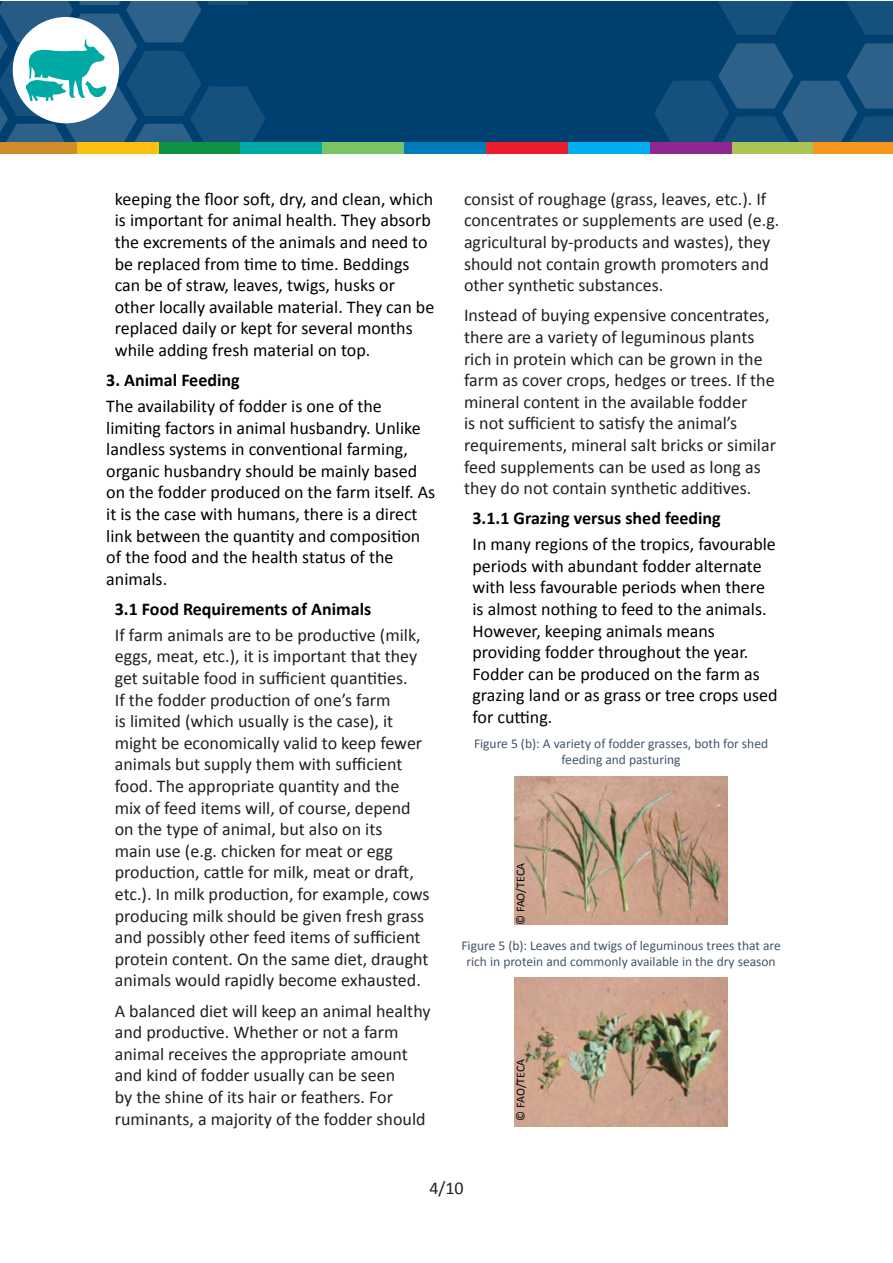
<style>
.page{position:relative;width:893px;height:1263px;background:#fff}
.page>*{position:absolute;margin:0;border:0;box-sizing:border-box;transform-origin:0 0}
.Body_Text{font:18px/21.6px "Calibri";color:#231f20}
.Body_Text-2{font:18px/21.6px "Calibri";color:#000}
.Body_Text-3{font:700 18px "Calibri";color:#000}
.List_Paragraph{font:700 18px "Calibri";color:#000}
.t1{font:13.5px/16.2px "Calibri";color:#44546a;text-align:center}
.t2{font:12px "Calibri";letter-spacing:-.01em;color:#040503}
</style>
<div class="page">
<img style="left:515px;top:776px;width:212px;height:149px">
<img style="left:515px;top:978px;width:212px;height:149px">
<div style="left:0;top:1px;width:893px;height:145px;background:#004071"></div>
<svg style="left:847px;top:1px;width:46px;height:34px"></svg>
<svg style="left:718px;top:1px;width:75px;height:34px"></svg>
<svg style="left:654px;top:43px;width:239px;height:111px"></svg>
<div style="left:813px;top:142px;width:80px;height:12px;background:#f7951d"></div>
<div style="left:732px;top:142px;width:81px;height:12px;background:#aac455"></div>
<div style="left:650px;top:142px;width:81px;height:12px;background:#90268f"></div>
<div style="left:568px;top:142px;width:81px;height:12px;background:#00aeef"></div>
<div style="left:486px;top:142px;width:82px;height:12px;background:#eb1c2c"></div>
<div style="left:404px;top:142px;width:82px;height:12px;background:#007cbb"></div>
<div style="left:322px;top:142px;width:82px;height:12px;background:#7bc465"></div>
<div style="left:240px;top:142px;width:82px;height:12px;background:#00a9a3"></div>
<svg style="left:0;top:1px;width:265px;height:153px"></svg>
<p class="Body_Text-2" style="left:115px;top:188px;width:321px">keeping the floor soft, dry, and clean, which is important for animal health. They absorb the excrements of the animals and need to be replaced from time to time. Beddings can be of straw, leaves, twigs, husks or other locally available material. They can be replaced daily or kept for several months while adding fresh material on top.</p>
<p class="Body_Text-3" style="left:106px;top:369px;width:135px">3. Animal Feeding</p>
<p class="Body_Text-2" style="left:106px;top:395px;width:330px">The availability of fodder is one of the limiting factors in animal husbandry. Unlike landless systems in conventional farming, organic husbandry should be mainly based on the fodder produced on the farm itself. As it is the case with humans, there is a direct link between the quantity and composition of the food and the health status of the animals.</p>
<p class="Body_Text-3" style="left:115px;top:597px;width:258px">3.1 Food Requirements of Animals</p>
<p class="Body_Text" style="left:115px;top:624px;width:316px">If farm animals are to be productive (milk, eggs, meat, etc.), it is important that they get suitable food in sufficient quantities.<br>If the fodder production of one’s farm<br>is limited (which usually is the case), it might be economically valid to keep fewer animals but supply them with sufficient food. The appropriate quantity and the mix of feed items will, of course, depend on the type of animal, but also on its<br>main use (e.g. chicken for meat or egg production, cattle for milk, meat or draft, etc.). In milk production, for example, cows producing milk should be given fresh grass and possibly other feed items of sufficient protein content. On the same diet, draught animals would rapidly become exhausted.</p>
<p class="Body_Text" style="left:115px;top:1000px;width:317px">A balanced diet will keep an animal healthy and productive. Whether or not a farm animal receives the appropriate amount and kind of fodder usually can be seen<br>by the shine of its hair or feathers. For ruminants, a majority of the fodder should</p>
<p class="Body_Text" style="left:464px;top:188px;width:317px">consist of roughage (grass, leaves, etc.). If concentrates or supplements are used (e.g. agricultural by-products and wastes), they should not contain growth promoters and other synthetic substances.</p>
<p class="Body_Text" style="left:464px;top:305px;width:313px">Instead of buying expensive concentrates, there are a variety of leguminous plants rich in protein which can be grown in the farm as cover crops, hedges or trees. If the mineral content in the available fodder<br>is not sufficient to satisfy the animal’s requirements, mineral salt bricks or similar feed supplements can be used as long as they do not contain synthetic additives.</p>
<p class="List_Paragraph" style="left:472px;top:507px;width:250px">3.1.1 Grazing versus shed feeding</p>
<p class="Body_Text-2" style="left:472px;top:533px;width:307px">In many regions of the tropics, favourable periods with abundant fodder alternate with less favourable periods when there is almost nothing to feed to the animals.<br>However, keeping animals means providing fodder throughout the year.<br>Fodder can be produced on the farm as grazing land or as grass or tree crops used for cutting.</p>
<p class="t1" style="left:474px;top:735px;width:296px">Figure 5 (b): A variety of fodder grasses, both for shed feeding and pasturing</p>
<p class="t2" style="left:513px;top:925px;width:63px;rotate:-90deg">© FAO/TECA</p>
<p class="t1" style="left:461px;top:937px;width:321px">Figure 5 (b): Leaves and twigs of leguminous trees that are rich in protein and commonly available in the dry season</p>
<p class="t2" style="left:513px;top:1120px;width:63px;rotate:-90deg">© FAO/TECA</p>
<p class="Body_Text" style="left:429px;top:1178px;width:36px">4/10</p>
</div>
